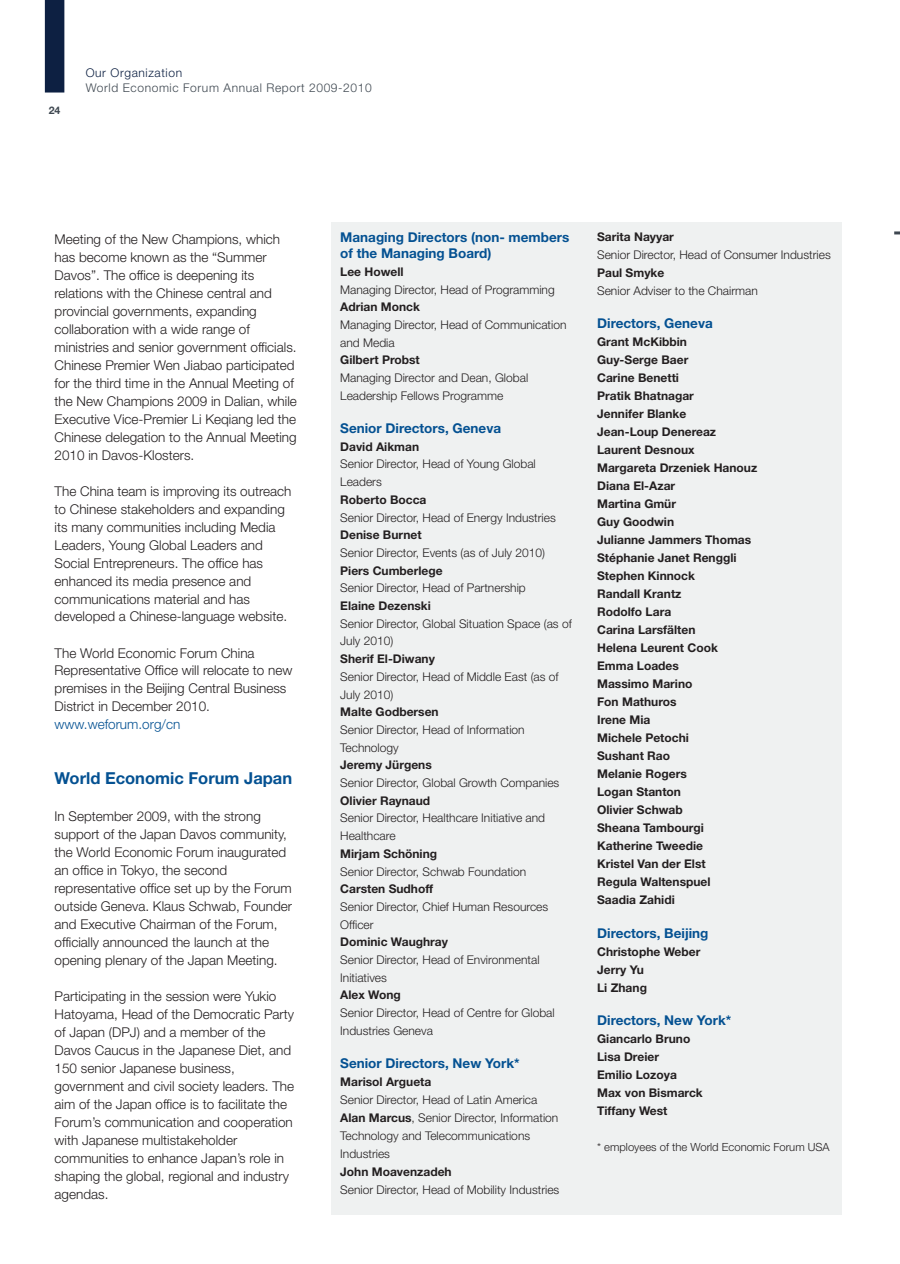
<style>
.page{position:relative;width:900px;height:1264px;background:#fff}
.page>*{position:absolute;margin:0;border:0;box-sizing:border-box;transform-origin:0 0}
.t1{font:700 16.5px "Helvetica Neue";color:#045192}
.t2{font:300 13.5px/18px "Helvetica Neue";color:#231f20}
.t3{font:700 13.5px/16.2px "Helvetica Neue";color:#045192}
.t4{font:300 13.5px "Helvetica Neue";color:#045192}
.t5{font:300 12px/17.7px "Helvetica Neue";color:#231f20}
.t6{font:700 12px/18px "Helvetica Neue";color:#231f20}
.t7{font:300 12px "Helvetica Neue";letter-spacing:.05em;color:#3e4750}
.t8{font:300 12px "Helvetica Neue";letter-spacing:.05em;color:#0d2042}
.t9{font:300 11.25px "Helvetica Neue";color:#231f20}
.t10{font:700 10.5px "Helvetica Neue";color:#3e4750}
.s1{font-weight:700}
</style>
<div class="page">
<div style="left:45px;top:0;width:19px;height:93px;background:#0d2042"></div>
<div style="left:331px;top:222px;width:510px;height:993px;background:#eff1f1"></div>
<svg style="left:894px;top:231px;width:5px;height:3px"></svg>
<p class="t10" style="left:49px;top:106px;width:13px">24</p>
<p class="t8" style="left:86px;top:69px;width:98px">Our Organization</p>
<p class="t7" style="left:86px;top:83px;width:287px">World Economic Forum Annual Report 2009-2010</p>
<p class="t2" style="left:55px;top:231px;width:244px">Meeting of the New Champions, which has become known as the “Summer Davos”. The office is deepening its relations with the Chinese central and provincial governments, expanding collaboration with a wide range of ministries and senior government officials.<br>Chinese Premier Wen Jiabao participated for the third time in the Annual Meeting of the New Champions 2009 in Dalian, while Executive Vice-Premier Li Keqiang led the Chinese delegation to the Annual Meeting 2010 in Davos-Klosters.</p>
<p class="t2" style="left:55px;top:483px;width:238px">The China team is improving its outreach to Chinese stakeholders and expanding its many communities including Media Leaders, Young Global Leaders and Social Entrepreneurs. The office has enhanced its media presence and communications material and has developed a Chinese-language website.</p>
<p class="t2" style="left:55px;top:645px;width:239px">The World Economic Forum China Representative Office will relocate to new premises in the Beijing Central Business District in December 2010.</p>
<p class="t4" style="left:55px;top:720px;width:127px">www.weforum.org/cn</p>
<p class="t1" style="left:55px;top:772px;width:239px">World Economic Forum Japan</p>
<p class="t2" style="left:55px;top:808px;width:239px">In September 2009, with the strong support of the Japan Davos community, the World Economic Forum inaugurated an office in Tokyo, the second representative office set up by the Forum outside Geneva. Klaus Schwab, Founder and Executive Chairman of the Forum, officially announced the launch at the opening plenary of the Japan Meeting.</p>
<p class="t2" style="left:55px;top:988px;width:241px">Participating in the session were Yukio Hatoyama, Head of the Democratic Party of Japan (DPJ) and a member of the Davos Caucus in the Japanese Diet, and 150 senior Japanese business, government and civil society leaders. The aim of the Japan office is to facilitate the Forum’s communication and cooperation with Japanese multistakeholder communities to enhance Japan’s role in shaping the global, regional and industry agendas.</p>
<p class="t3" style="left:340px;top:230px;width:230px">Managing Directors (non- members of the Managing Board)</p>
<p class="t6" style="left:340px;top:264px;width:65px">Lee Howell</p>
<p class="t5" style="left:340px;top:282px;width:216px">Managing Director, Head of Programming</p>
<p class="t6" style="left:340px;top:299px;width:81px">Adrian Monck</p>
<p class="t5" style="left:340px;top:317px;width:228px">Managing Director, Head of Communication and Media</p>
<p class="t6" style="left:340px;top:352px;width:81px">Gilbert Probst</p>
<p class="t5" style="left:340px;top:370px;width:189px">Managing Director and Dean, Global<br>Leadership Fellows Programme</p>
<p class="t3" style="left:340px;top:421px;width:162px">Senior Directors, Geneva</p>
<p class="t6" style="left:340px;top:439px;width:80px">David Aikman</p>
<p class="t5" style="left:340px;top:456px;width:197px">Senior Director, Head of Young Global<br>Leaders</p>
<p class="t6" style="left:340px;top:492px;width:88px">Roberto Bocca</p>
<p class="t5" style="left:340px;top:510px;width:217px">Senior Director, Head of Energy Industries</p>
<p class="t6" style="left:340px;top:527px;width:83px">Denise Burnet</p>
<p class="t5" style="left:340px;top:545px;width:206px">Senior Director, Events (as of July 2010)</p>
<p class="t6" style="left:340px;top:562px;width:104px">Piers Cumberlege</p>
<p class="t5" style="left:340px;top:580px;width:187px">Senior Director, Head of Partnership</p>
<p class="t6" style="left:340px;top:598px;width:92px">Elaine Dezenski</p>
<p class="t5" style="left:340px;top:616px;width:233px">Senior Director, Global Situation Space (as of<br>July 2010)</p>
<p class="t6" style="left:340px;top:651px;width:96px">Sherif El-Diwany</p>
<p class="t5" style="left:340px;top:669px;width:220px">Senior Director, Head of Middle East (as of<br>July 2010)</p>
<p class="t6" style="left:340px;top:704px;width:100px">Malte Godbersen</p>
<p class="t5" style="left:340px;top:722px;width:186px">Senior Director, Head of Information<br>Technology</p>
<p class="t6" style="left:340px;top:757px;width:93px">Jeremy Jürgens</p>
<p class="t5" style="left:340px;top:775px;width:220px">Senior Director, Global Growth Companies</p>
<p class="t6" style="left:340px;top:793px;width:91px">Olivier Raynaud</p>
<p class="t5" style="left:340px;top:810px;width:206px">Senior Director, Healthcare Initiative and<br>Healthcare</p>
<p class="t6" style="left:340px;top:846px;width:98px">Mirjam Schöning</p>
<p class="t5" style="left:340px;top:864px;width:187px">Senior Director, Schwab Foundation</p>
<p class="t6" style="left:340px;top:881px;width:94px">Carsten Sudhoff</p>
<p class="t5" style="left:340px;top:899px;width:209px">Senior Director, Chief Human Resources<br>Officer</p>
<p class="t6" style="left:340px;top:934px;width:109px">Dominic Waughray</p>
<p class="t5" style="left:340px;top:952px;width:201px">Senior Director, Head of Environmental<br>Initiatives</p>
<p class="t6" style="left:340px;top:987px;width:62px">Alex Wong</p>
<p class="t5" style="left:340px;top:1005px;width:216px">Senior Director, Head of Centre for Global<br>Industries Geneva</p>
<p class="t3" style="left:340px;top:1057px;width:181px">Senior Directors, New York*</p>
<p class="t6" style="left:340px;top:1074px;width:93px">Marisol Argueta</p>
<p class="t5" style="left:340px;top:1092px;width:220px">Senior Director, Head of Latin America<br><span class="s1">Alan Marcus</span>, Senior Director, Information<br>Technology and Telecommunications<br>Industries</p>
<p class="t6" style="left:340px;top:1164px;width:113px">John Moavenzadeh</p>
<p class="t5" style="left:340px;top:1182px;width:220px">Senior Director, Head of Mobility Industries</p>
<p class="t6" style="left:597px;top:229px;width:78px">Sarita Nayyar</p>
<p class="t5" style="left:597px;top:247px;width:235px">Senior Director, Head of Consumer Industries</p>
<p class="t6" style="left:597px;top:265px;width:69px">Paul Smyke</p>
<p class="t5" style="left:597px;top:283px;width:162px">Senior Adviser to the Chairman</p>
<p class="t3" style="left:597px;top:317px;width:117px">Directors, Geneva</p>
<p class="t6" style="left:597px;top:334px;width:162px">Grant McKibbin<br>Guy-Serge Baer<br>Carine Benetti<br>Pratik Bhatnagar<br>Jennifer Blanke<br>Jean-Loup Denereaz<br>Laurent Desnoux<br>Margareta Drzeniek Hanouz<br>Diana El-Azar<br>Martina Gmür<br>Guy Goodwin<br>Julianne Jammers Thomas<br>Stéphanie Janet Renggli<br>Stephen Kinnock<br>Randall Krantz<br>Rodolfo Lara<br>Carina Larsfälten<br>Helena Leurent Cook<br>Emma Loades<br>Massimo Marino<br>Fon Mathuros<br>Irene Mia<br>Michele Petochi<br>Sushant Rao<br>Melanie Rogers<br>Logan Stanton<br>Olivier Schwab<br>Sheana Tambourgi<br>Katherine Tweedie<br>Kristel Van der Elst<br>Regula Waltenspuel<br>Saadia Zahidi</p>
<p class="t3" style="left:597px;top:926px;width:113px">Directors, Beijing</p>
<p class="t6" style="left:597px;top:944px;width:105px">Christophe Weber<br>Jerry Yu<br>Li Zhang</p>
<p class="t3" style="left:597px;top:1014px;width:136px">Directors, New York*</p>
<p class="t6" style="left:597px;top:1031px;width:107px">Giancarlo Bruno<br>Lisa Dreier<br>Emilio Lozoya<br>Max von Bismarck<br>Tiffany West</p>
<p class="t9" style="left:597px;top:1143px;width:234px">* employees of the World Economic Forum USA</p>
</div>
